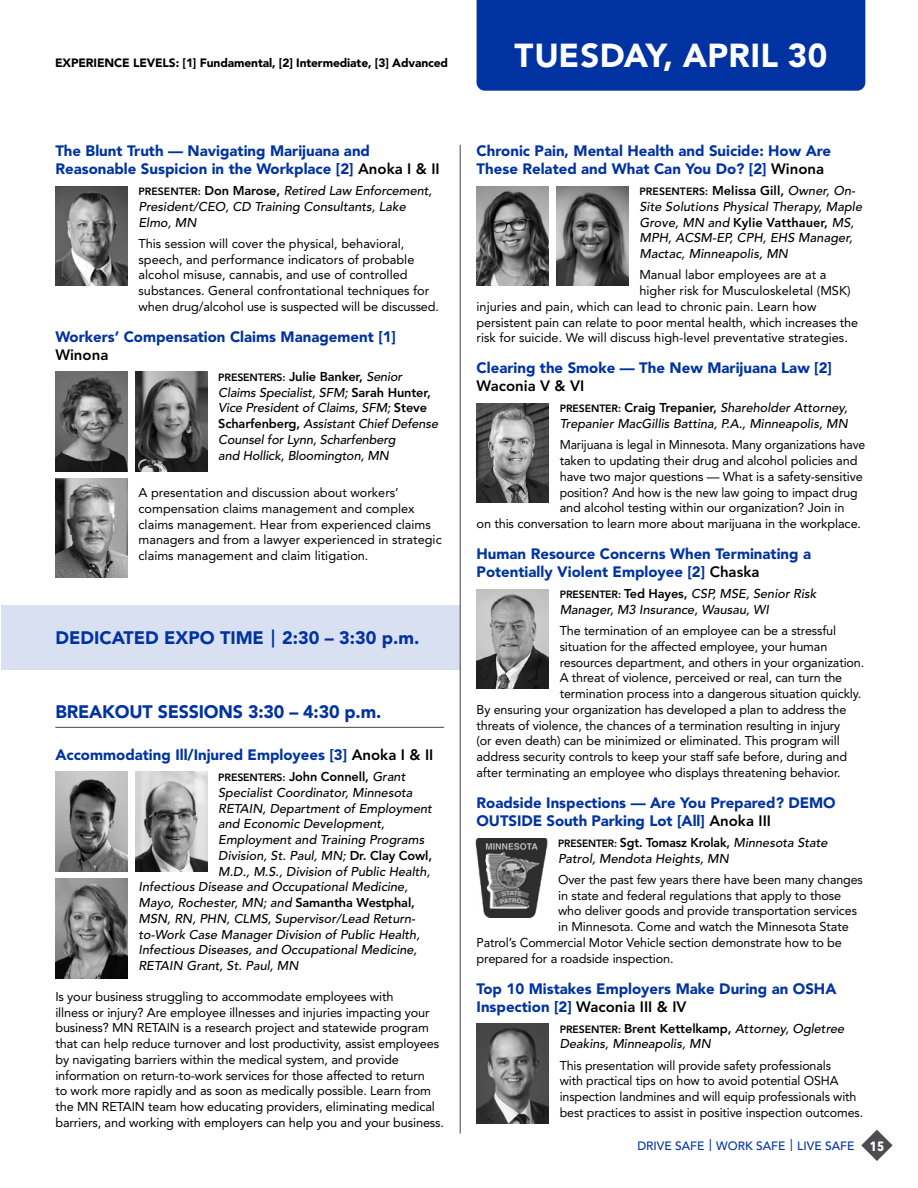
<style>
.page{position:relative;width:918px;height:1188px;background:#fff}
.page>*{position:absolute;margin:0;border:0;box-sizing:border-box;transform-origin:0 0}
.t1{font:900 33px "Avenir LT Std";letter-spacing:.01em;color:#fff}
.t2{font:900 18px "Avenir LT Std";letter-spacing:-.01em;color:#0033a1}
.t3{font:900 15px/18px "Avenir LT Std";color:#0033a1}
.t4{font:12.75px/15.8px "Avenir LT Std";letter-spacing:-.01em;color:#000}
.t5{font:italic 500 12.75px/15.8px "Avenir LT Std";color:#000}
.t6{font:12.75px "Avenir LT Std";letter-spacing:-.01em;color:#000;scale:.96 1}
.t7{font:800 12.75px "Avenir LT Std";letter-spacing:-.01em;color:#000}
.t8{font:900 12px "Avenir LT Std";letter-spacing:-.01em;color:#000}
.t9{font:500 12px "Avenir LT Std";color:#0033a1}
.s1{font-weight:800;color:#000}
.s2{font-weight:800;font-style:normal;font-size:10.5px}
.s3{font-weight:800;font-style:normal}
.s4{font-weight:800}
.s5{font-size:10.5px}
.s6{font-weight:500;font-style:italic}
.s7{font-family:"Avenir Next Condensed";font-weight:700;font-size:13.5px;color:#fff}
</style>
<div class="page">
<svg style="left:861px;top:1130px;width:32px;height:31px"></svg>
<div style="left:2px;top:605px;width:458px;height:65px;background:#d9e0f1"></div>
<div style="left:477px;top:0;width:388px;height:91px;background:#0033a1"></div>
<hr style="left:55px;top:727px;width:389px;height:1px;background:#4d4d4f">
<img style="left:477px;top:403px;width:72px;height:100px">
<img style="left:477px;top:589px;width:72px;height:100px">
<img style="left:55px;top:772px;width:73px;height:99px">
<img style="left:55px;top:372px;width:73px;height:99px">
<img style="left:55px;top:879px;width:73px;height:99px">
<img style="left:55px;top:479px;width:73px;height:99px">
<img style="left:135px;top:772px;width:72px;height:99px">
<img style="left:556px;top:186px;width:73px;height:100px">
<img style="left:135px;top:372px;width:72px;height:99px">
<img style="left:55px;top:186px;width:73px;height:100px">
<img style="left:477px;top:186px;width:72px;height:100px">
<img style="left:477px;top:1024px;width:72px;height:99px">
<img style="left:475px;top:838px;width:73px;height:79px">
<hr style="left:460px;top:145px;width:1px;height:989px;background:#4d4d4f">
<p class="t8" style="left:55px;top:56px;width:395px">EXPERIENCE LEVELS: [1] Fundamental, [2] Intermediate, [3] Advanced</p>
<p class="t1" style="left:515px;top:36px;width:314px">TUESDAY, APRIL 30</p>
<p class="t3" style="left:55px;top:142px;width:386px">The Blunt Truth — Navigating Marijuana and<br>Reasonable Suspicion in the Workplace [2] <span class="s1">Anoka I &amp; II</span></p>
<p class="t5" style="left:139px;top:183px;width:295px"><span class="s2">PRESENTER:</span> <span class="s3">Don Marose,</span> Retired Law Enforcement,<br>President/CEO, CD Training Consultants, Lake<br>Elmo, MN</p>
<p class="t4" style="left:139px;top:236px;width:302px">This session will cover the physical, behavioral, speech, and performance indicators of probable alcohol misuse, cannabis, and use of controlled substances. General confrontational techniques for when drug/alcohol use is suspected will be discussed.</p>
<p class="t3" style="left:55px;top:328px;width:342px">Workers’ Compensation Claims Management [1]<br><span class="s1">Winona</span></p>
<p class="t5" style="left:218px;top:369px;width:221px"><span class="s2">PRESENTERS:</span> <span class="s3">Julie Banker,</span> Senior Claims Specialist, SFM; <span class="s3">Sarah Hunter, </span>Vice President of Claims, SFM; <span class="s3">Steve Scharfenberg,</span> Assistant Chief Defense Counsel for Lynn, Scharfenberg<br>and Hollick, Bloomington, MN</p>
<p class="t4" style="left:139px;top:485px;width:305px">A presentation and discussion about workers’ compensation claims management and complex claims management. Hear from experienced claims managers and from a lawyer experienced in strategic claims management and claim litigation.</p>
<p class="t2" style="left:55px;top:627px;width:366px">DEDICATED EXPO TIME <span class="s4">|</span> 2:30 – 3:30 p.m.</p>
<p class="t2" style="left:55px;top:701px;width:327px">BREAKOUT SESSIONS 3:30 – 4:30 p.m.</p>
<p class="t3" style="left:55px;top:746px;width:380px">Accommodating Ill/Injured Employees [3] <span class="s1">Anoka I &amp; II</span></p>
<p class="t7" style="left:218px;top:769px;width:189px"><span class="s5">PRESENTERS:</span> John Connell, <span class="s6">Grant</span></p>
<p class="t5" style="left:218px;top:785px;width:196px">Specialist Coordinator, Minnesota</p>
<p class="t5" style="left:218px;top:801px;width:215px">RETAIN, Department of Employment</p>
<p class="t5" style="left:218px;top:816px;width:168px">and Economic Development,</p>
<p class="t5" style="left:218px;top:832px;width:208px">Employment and Training Programs</p>
<p class="t5" style="left:218px;top:848px;width:215px">Division, St. Paul, MN; <span class="s3">Dr. Clay Cowl,</span></p>
<p class="t5" style="left:218px;top:864px;width:214px">M.D., M.S., Division of Public Health,</p>
<p class="t5" style="left:139px;top:879px;width:271px">Infectious Disease and Occupational Medicine,</p>
<p class="t5" style="left:139px;top:895px;width:278px">Mayo, Rochester, MN; and <span class="s3">Samantha Westphal,</span></p>
<p class="t5" style="left:139px;top:911px;width:278px">MSN, RN, PHN, CLMS, Supervisor/Lead Return-</p>
<p class="t5" style="left:139px;top:927px;width:283px">to-Work Case Manager Division of Public Health,</p>
<p class="t5" style="left:139px;top:942px;width:280px">Infectious Diseases, and Occupational Medicine,</p>
<p class="t5" style="left:139px;top:958px;width:162px">RETAIN Grant, St. Paul, MN</p>
<p class="t4" style="left:55px;top:989px;width:390px">Is your business struggling to accommodate employees with<br>illness or injury? Are employee illnesses and injuries impacting your business? MN RETAIN is a research project and statewide program that can help reduce turnover and lost productivity, assist employees by navigating barriers within the medical system, and provide information on return-to-work services for those affected to return<br>to work more rapidly and as soon as medically possible. Learn from the MN RETAIN team how educating providers, eliminating medical barriers, and working with employers can help you and your business.</p>
<p class="t3" style="left:477px;top:142px;width:356px">Chronic Pain, Mental Health and Suicide: How Are<br>These Related and What Can You Do? [2] <span class="s1">Winona</span></p>
<p class="t5" style="left:639px;top:183px;width:224px"><span class="s2">PRESENTERS:</span> <span class="s3">Melissa Gill,</span> Owner, On-Site Solutions Physical Therapy, Maple Grove, MN and <span class="s3">Kylie Vatthauer,</span> MS, MPH, ACSM-EP, CPH, EHS Manager, Mactac, Minneapolis, MN</p>
<p class="t4" style="left:639px;top:267px;width:189px">Manual labor employees are at a</p>
<p class="t4" style="left:639px;top:283px;width:213px">higher risk for Musculoskeletal (MSK)</p>
<p class="t4" style="left:477px;top:299px;width:341px">injuries and pain, which can lead to chronic pain. Learn how</p>
<p class="t4" style="left:477px;top:314px;width:383px">persistent pain can relate to poor mental health, which increases the</p>
<p class="t4" style="left:477px;top:330px;width:373px">risk for suicide. We will discuss high-level preventative strategies.</p>
<p class="t3" style="left:477px;top:359px;width:357px">Clearing the Smoke — The New Marijuana Law [2]<br><span class="s1">Waconia V &amp; VI</span></p>
<p class="t5" style="left:560px;top:400px;width:290px"><span class="s2">PRESENTER:</span> <span class="s3">Craig Trepanier,</span> Shareholder Attorney,<br>Trepanier MacGillis Battina, P.A., Minneapolis, MN</p>
<p class="t6" style="left:560px;top:438px;width:320px">Marijuana is legal in Minnesota. Many organizations have</p>
<p class="t4" style="left:560px;top:453px;width:299px">taken to updating their drug and alcohol policies and</p>
<p class="t4" style="left:560px;top:469px;width:305px">have two major questions — What is a safety-sensitive</p>
<p class="t6" style="left:560px;top:485px;width:312px">position? And how is the new law going to impact drug</p>
<p class="t4" style="left:560px;top:500px;width:286px">and alcohol testing within our organization? Join in</p>
<p class="t4" style="left:477px;top:516px;width:386px">on this conversation to learn more about marijuana in the workplace.</p>
<p class="t3" style="left:477px;top:545px;width:336px">Human Resource Concerns When Terminating a<br>Potentially Violent Employee [2] <span class="s1">Chaska</span></p>
<p class="t5" style="left:560px;top:586px;width:258px"><span class="s2">PRESENTER:</span> <span class="s3">Ted Hayes,</span> CSP, MSE, Senior Risk<br>Manager, M3 Insurance, Wausau, WI</p>
<p class="t4" style="left:560px;top:623px;width:278px">The termination of an employee can be a stressful</p>
<p class="t4" style="left:560px;top:639px;width:269px">situation for the affected employee, your human</p>
<p class="t4" style="left:560px;top:654px;width:306px">resources department, and others in your organization.</p>
<p class="t4" style="left:560px;top:670px;width:284px">A threat of violence, perceived or real, can turn the</p>
<p class="t4" style="left:560px;top:686px;width:303px">termination process into a dangerous situation quickly.</p>
<p class="t4" style="left:477px;top:702px;width:371px">By ensuring your organization has developed a plan to address the</p>
<p class="t4" style="left:477px;top:717px;width:365px">threats of violence, the chances of a termination resulting in injury</p>
<p class="t4" style="left:477px;top:733px;width:365px">(or even death) can be minimized or eliminated. This program will</p>
<p class="t4" style="left:477px;top:749px;width:372px">address security controls to keep your staff safe before, during and</p>
<p class="t4" style="left:477px;top:765px;width:366px">after terminating an employee who displays threatening behavior.</p>
<p class="t3" style="left:477px;top:794px;width:361px">Roadside Inspections — Are You Prepared? DEMO<br>OUTSIDE South Parking Lot [All] <span class="s1">Anoka III</span></p>
<p class="t5" style="left:558px;top:835px;width:271px"><span class="s2">PRESENTER:</span> <span class="s3">Sgt. Tomasz Krolak,</span> Minnesota State<br>Patrol, Mendota Heights, MN</p>
<p class="t4" style="left:558px;top:872px;width:306px">Over the past few years there have been many changes</p>
<p class="t4" style="left:558px;top:887px;width:285px">in state and federal regulations that apply to those</p>
<p class="t4" style="left:558px;top:903px;width:300px">who deliver goods and provide transportation services</p>
<p class="t4" style="left:558px;top:919px;width:292px">in Minnesota. Come and watch the Minnesota State</p>
<p class="t4" style="left:477px;top:935px;width:367px">Patrol’s Commercial Motor Vehicle section demonstrate how to be</p>
<p class="t4" style="left:477px;top:950px;width:199px">prepared for a roadside inspection.</p>
<p class="t3" style="left:477px;top:979px;width:361px">Top 10 Mistakes Employers Make During an OSHA<br>Inspection [2] <span class="s1">Waconia III &amp; IV</span></p>
<p class="t5" style="left:560px;top:1021px;width:286px"><span class="s2">PRESENTER:</span> <span class="s3">Brent Kettelkamp,</span> Attorney, Ogletree<br>Deakins, Minneapolis, MN</p>
<p class="t4" style="left:560px;top:1057px;width:305px">This presentation will provide safety professionals<br>with practical tips on how to avoid potential OSHA inspection landmines and will equip professionals with best practices to assist in positive inspection outcomes.</p>
<p class="t9" style="left:637px;top:1138px;width:248px">DRIVE SAFE | WORK SAFE | LIVE SAFE <span class="s7">15</span></p>
</div>
